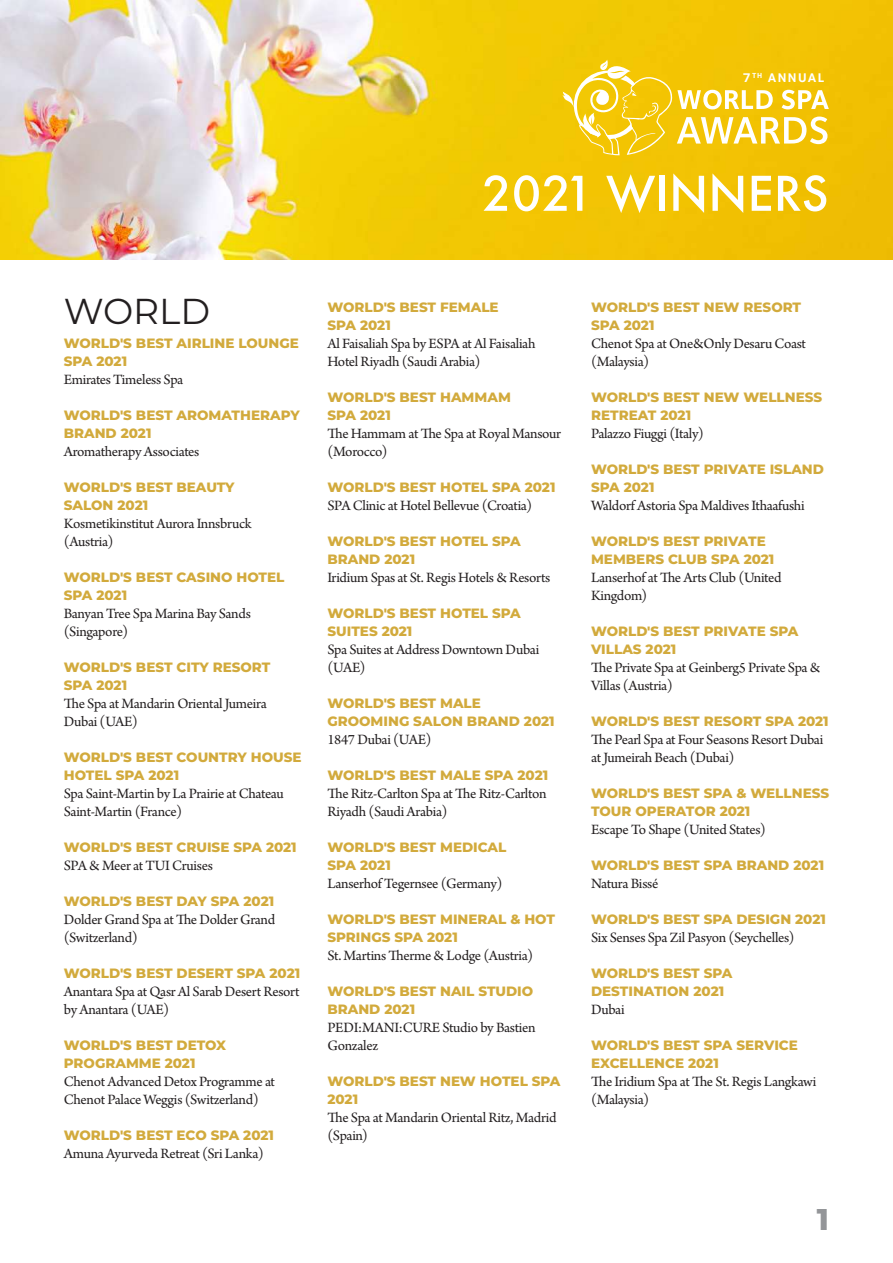
<style>
.page{position:relative;width:893px;height:1263px;background:#fff}
.page>*{position:absolute;margin:0;border:0;box-sizing:border-box;transform-origin:0 0}
.t1{font:500 52.5px "Futura PT";color:#fff}
.t2{font:36px "Montserrat";color:#231f20}
.t3{font:800 30px "Montserrat";color:#939598}
.t4{font:15px/18px "Arno Pro";letter-spacing:-.025em;color:#231f20}
.t5{font:800 13.5px/18px "Montserrat";color:#d2aa3c}
.t6{font:700 13.05px "Foundry Sterling";letter-spacing:.11em;color:#fff}
</style>
<div class="page">
<img style="left:0;top:0;width:893px;height:259px">
<svg style="left:562px;top:60px;width:267px;height:95px;background:#f4ce32"></svg>
<p class="t6" style="left:742px;top:70px;width:84px">7<sup>TH</sup> ANNUAL</p>
<h1 class="t1" style="left:482px;top:162px;width:349px">2021 WINNERS</h1>
<h2 class="t2" style="left:64px;top:287px;width:148px">WORLD</h2>
<p class="t5" style="left:64px;top:334px;width:237px">WORLD'S BEST AIRLINE LOUNGE<br>SPA 2021</p>
<p class="t4" style="left:64px;top:371px;width:121px">Emirates Timeless Spa</p>
<p class="t5" style="left:64px;top:406px;width:238px">WORLD'S BEST AROMATHERAPY<br>BRAND 2021</p>
<p class="t4" style="left:64px;top:443px;width:137px">Aromatherapy Associates</p>
<p class="t5" style="left:64px;top:478px;width:172px">WORLD'S BEST BEAUTY<br>SALON 2021</p>
<p class="t4" style="left:64px;top:515px;width:189px">Kosmetikinstitut Aurora Innsbruck (Austria)</p>
<p class="t5" style="left:64px;top:568px;width:222px">WORLD'S BEST CASINO HOTEL<br>SPA 2021</p>
<p class="t4" style="left:64px;top:605px;width:189px">Banyan Tree Spa Marina Bay Sands (Singapore)</p>
<p class="t5" style="left:64px;top:658px;width:208px">WORLD'S BEST CITY RESORT<br>SPA 2021</p>
<p class="t4" style="left:64px;top:695px;width:204px">The Spa at Mandarin Oriental Jumeira<br>Dubai (UAE)</p>
<p class="t5" style="left:64px;top:748px;width:239px">WORLD'S BEST COUNTRY HOUSE<br>HOTEL SPA 2021</p>
<p class="t4" style="left:64px;top:785px;width:222px">Spa Saint-Martin by La Prairie at Chateau<br>Saint-Martin (France)</p>
<p class="t5" style="left:64px;top:838px;width:234px">WORLD'S BEST CRUISE SPA 2021</p>
<p class="t4" style="left:64px;top:857px;width:151px">SPA &amp; Meer at TUI Cruises</p>
<p class="t5" style="left:64px;top:892px;width:212px">WORLD'S BEST DAY SPA 2021</p>
<p class="t4" style="left:64px;top:911px;width:213px">Dolder Grand Spa at The Dolder Grand (Switzerland)</p>
<p class="t5" style="left:64px;top:964px;width:238px">WORLD'S BEST DESERT SPA 2021</p>
<p class="t4" style="left:64px;top:983px;width:237px">Anantara Spa at Qasr Al Sarab Desert Resort by Anantara (UAE)</p>
<p class="t5" style="left:64px;top:1036px;width:164px">WORLD'S BEST DETOX<br>PROGRAMME 2021</p>
<p class="t4" style="left:64px;top:1073px;width:213px">Chenot Advanced Detox Programme at<br>Chenot Palace Weggis (Switzerland)</p>
<p class="t5" style="left:64px;top:1126px;width:212px">WORLD'S BEST ECO SPA 2021</p>
<p class="t4" style="left:64px;top:1145px;width:202px">Amuna Ayurveda Retreat (Sri Lanka)</p>
<p class="t5" style="left:327px;top:298px;width:173px">WORLD'S BEST FEMALE<br>SPA 2021</p>
<p class="t4" style="left:327px;top:335px;width:209px">Al Faisaliah Spa by ESPA at Al Faisaliah<br>Hotel Riyadh (Saudi Arabia)</p>
<p class="t5" style="left:327px;top:388px;width:185px">WORLD'S BEST HAMMAM<br>SPA 2021</p>
<p class="t4" style="left:327px;top:425px;width:235px">The Hammam at The Spa at Royal Mansour (Morocco)</p>
<p class="t5" style="left:327px;top:478px;width:230px">WORLD'S BEST HOTEL SPA 2021</p>
<p class="t4" style="left:327px;top:497px;width:206px">SPA Clinic at Hotel Bellevue (Croatia)</p>
<p class="t5" style="left:327px;top:532px;width:195px">WORLD'S BEST HOTEL SPA<br>BRAND 2021</p>
<p class="t4" style="left:327px;top:569px;width:224px">Iridium Spas at St. Regis Hotels &amp; Resorts</p>
<p class="t5" style="left:327px;top:604px;width:195px">WORLD'S BEST HOTEL SPA<br>SUITES 2021</p>
<p class="t4" style="left:327px;top:641px;width:213px">Spa Suites at Address Downtown Dubai (UAE)</p>
<p class="t5" style="left:327px;top:694px;width:229px">WORLD'S BEST MALE<br>GROOMING SALON BRAND 2021</p>
<p class="t4" style="left:327px;top:731px;width:106px">1847 Dubai (UAE)</p>
<p class="t5" style="left:327px;top:766px;width:222px">WORLD'S BEST MALE SPA 2021</p>
<p class="t4" style="left:327px;top:785px;width:221px">The Ritz-Carlton Spa at The Ritz-Carlton<br>Riyadh (Saudi Arabia)</p>
<p class="t5" style="left:327px;top:838px;width:181px">WORLD'S BEST MEDICAL<br>SPA 2021</p>
<p class="t4" style="left:327px;top:875px;width:176px">Lanserhof Tegernsee (Germany)</p>
<p class="t5" style="left:327px;top:910px;width:229px">WORLD'S BEST MINERAL &amp; HOT<br>SPRINGS SPA 2021</p>
<p class="t4" style="left:327px;top:947px;width:207px">St. Martins Therme &amp; Lodge (Austria)</p>
<p class="t5" style="left:327px;top:982px;width:207px">WORLD'S BEST NAIL STUDIO<br>BRAND 2021</p>
<p class="t4" style="left:327px;top:1019px;width:210px">PEDI:MANI:CURE Studio by Bastien<br>Gonzalez</p>
<p class="t5" style="left:327px;top:1072px;width:235px">WORLD'S BEST NEW HOTEL SPA<br>2021</p>
<p class="t4" style="left:327px;top:1109px;width:231px">The Spa at Mandarin Oriental Ritz, Madrid (Spain)</p>
<p class="t5" style="left:591px;top:298px;width:212px">WORLD'S BEST NEW RESORT<br>SPA 2021</p>
<p class="t4" style="left:591px;top:335px;width:216px">Chenot Spa at One&amp;Only Desaru Coast (Malaysia)</p>
<p class="t5" style="left:591px;top:388px;width:233px">WORLD'S BEST NEW WELLNESS<br>RETREAT 2021</p>
<p class="t4" style="left:591px;top:425px;width:114px">Palazzo Fiuggi (Italy)</p>
<p class="t5" style="left:591px;top:460px;width:234px">WORLD'S BEST PRIVATE ISLAND<br>SPA 2021</p>
<p class="t4" style="left:591px;top:497px;width:215px">Waldorf Astoria Spa Maldives Ithaafushi</p>
<p class="t5" style="left:591px;top:532px;width:185px">WORLD'S BEST PRIVATE<br>MEMBERS CLUB SPA 2021</p>
<p class="t4" style="left:591px;top:569px;width:192px">Lanserhof at The Arts Club (United<br>Kingdom)</p>
<p class="t5" style="left:591px;top:622px;width:209px">WORLD'S BEST PRIVATE SPA<br>VILLAS 2021</p>
<p class="t4" style="left:591px;top:659px;width:231px">The Private Spa at Geinberg5 Private Spa &amp;<br>Villas (Austria)</p>
<p class="t5" style="left:591px;top:712px;width:239px">WORLD'S BEST RESORT SPA 2021</p>
<p class="t4" style="left:591px;top:731px;width:234px">The Pearl Spa at Four Seasons Resort Dubai at Jumeirah Beach (Dubai)</p>
<p class="t5" style="left:591px;top:784px;width:240px">WORLD'S BEST SPA &amp; WELLNESS<br>TOUR OPERATOR 2021</p>
<p class="t4" style="left:591px;top:821px;width:176px">Escape To Shape (United States)</p>
<p class="t5" style="left:591px;top:856px;width:235px">WORLD'S BEST SPA BRAND 2021</p>
<p class="t4" style="left:591px;top:875px;width:69px">Natura Bissé</p>
<p class="t5" style="left:591px;top:910px;width:236px">WORLD'S BEST SPA DESIGN 2021</p>
<p class="t4" style="left:591px;top:929px;width:205px">Six Senses Spa Zil Pasyon (Seychelles)</p>
<p class="t5" style="left:591px;top:964px;width:143px">WORLD'S BEST SPA<br>DESTINATION 2021</p>
<p class="t4" style="left:591px;top:1001px;width:35px">Dubai</p>
<p class="t5" style="left:591px;top:1036px;width:208px">WORLD'S BEST SPA SERVICE<br>EXCELLENCE 2021</p>
<p class="t4" style="left:591px;top:1073px;width:227px">The Iridium Spa at The St. Regis Langkawi (Malaysia)</p>
<h3 class="t3" style="left:817px;top:1198px;width:14px">1</h3>
</div>
